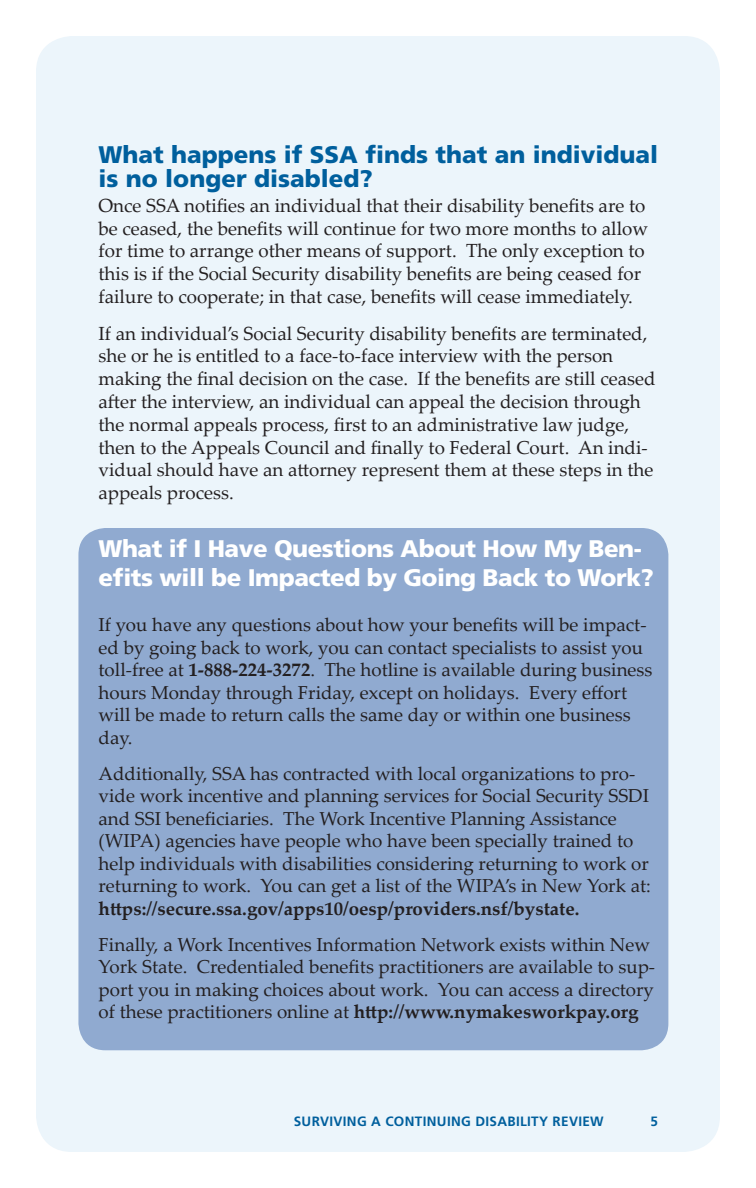
<style>
.page{position:relative;width:756px;height:1188px;background:#fff}
.page>*{position:absolute;margin:0;border:0;box-sizing:border-box;transform-origin:0 0}
.t1{font:900 24px/28.8px "Frutiger";letter-spacing:-.02em;color:#fff}
.Heading_4{font:900 24px/24px "Frutiger";color:#005f9d}
.t2{font:19.05px/22.8px "Palatino Linotype";color:#231f20}
.t3{font:18.75px/22.5px "Palatino Linotype";color:#231f20}
.t4{font:700 13.5px "Frutiger";letter-spacing:.025em;color:#005f9d}
.s1{font-size:19.05px}
.s2{font-weight:700}
</style>
<div class="page">
<div style="left:36px;top:36px;width:684px;height:1116px;background:#ecf5fb;border-radius:36px"></div>
<div style="left:78px;top:528px;width:590px;height:522px;background:#90aad0;border-radius:27px"></div>
<p class="Heading_4" style="left:99px;top:143px;width:561px">What happens if SSA finds that an individual is no longer disabled?</p>
<p class="t2" style="left:99px;top:193px;width:551px">Once SSA notifies an individual that their disability benefits are to be ceased, the benefits will continue for two more months to allow for time to arrange other means of support. The only exception to this is if the Social Security disability benefits are being ceased for failure to cooperate; in that case, benefits will cease immediately.</p>
<p class="t2" style="left:99px;top:321px;width:558px">If an individual’s Social Security disability benefits are terminated, she or he is entitled to a face-to-face interview with the person making the final decision on the case. If the benefits are still ceased after the interview, an individual can appeal the decision through the normal appeals process, first to an administrative law judge,</p>
<p class="t3" style="left:99px;top:435px;width:556px"><span class="s1">then</span> to the Appeals Council and finally to Federal Court. An indi&shy;vidual should have an attorney represent them at these steps in the appeals process.</p>
<p class="t1" style="left:99px;top:534px;width:557px">What if I Have Questions About How My Ben&shy;efits will be Impacted by Going Back to Work?</p>
<p class="t3" style="left:99px;top:613px;width:555px">If you have any questions about how your benefits will be impact&shy;ed by going back to work, you can contact specialists to assist you toll-free at <span class="s2">1-888-224-3272</span>. The hotline is available during business hours Monday through Friday, except on holidays. Every effort will be made to return calls the same day or within one business day.</p>
<p class="t3" style="left:99px;top:762px;width:554px">Additionally, SSA has contracted with local organizations to pro&shy;vide work incentive and planning services for Social Security SSDI and SSI beneficiaries. The Work Incentive Planning Assistance (WIPA) agencies have people who have been specially trained to help individuals with disabilities considering returning to work or returning to work. You can get a list of the WIPA’s in New York at: <span class="s2">https://secure.ssa.gov/apps10/oesp/providers.nsf/bystate.</span></p>
<p class="t3" style="left:99px;top:933px;width:558px">Finally, a Work Incentives Information Network exists within New York State. Credentialed benefits practitioners are available to sup&shy;port you in making choices about work. You can access a directory of these practitioners online at <span class="s2">http://www.nymakesworkpay.org</span></p>
<p class="t4" style="left:294px;top:1114px;width:311px">SURVIVING A CONTINUING DISABILITY REVIEW</p>
<p class="t4" style="left:651px;top:1114px;width:9px">45</p>
</div>
